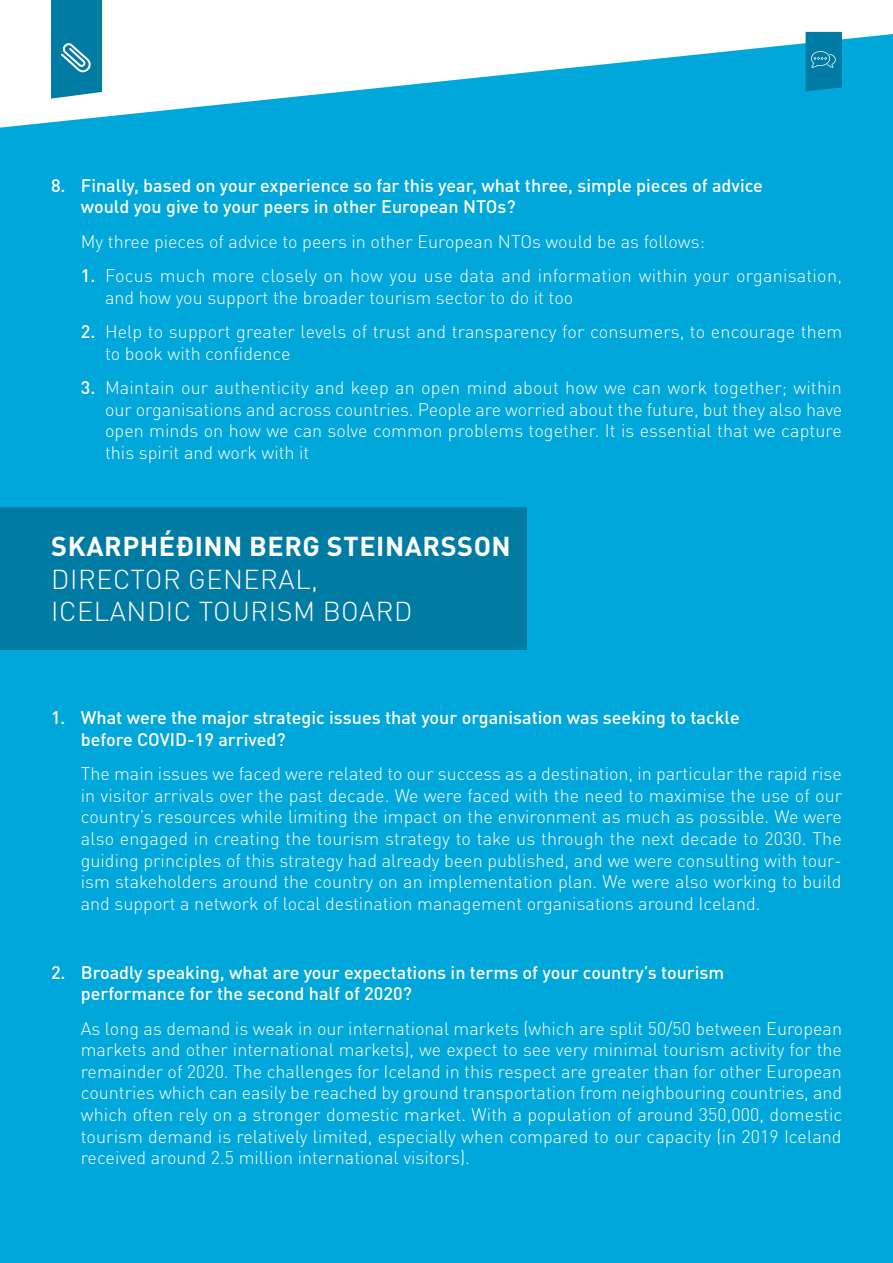
<style>
.page{position:relative;width:893px;height:1263px;background:#fff}
.page>*{position:absolute;margin:0;border:0;box-sizing:border-box;transform-origin:0 0}
.t1{font:300 27px/32.4px "DIN Pro";letter-spacing:.02em;color:#fff}
.t2{font:700 27px "DIN Pro";letter-spacing:.02em;color:#fff}
.t3{font:300 18px/21.6px "DIN Pro";color:#fff;text-align:justify}
.t4{font:500 18px/21.6px "DIN Pro";color:#fff}
.s1{font-weight:500}
</style>
<div class="page">
<div style="left:51px;top:0;width:51px;height:34px;background:#007ba3"></div>
<div style="left:0;top:34px;width:893px;height:1229px;background:#00a7da"></div>
<svg style="left:806px;top:32px;width:36px;height:59px;background:#0980a7"></svg>
<div style="left:0;top:507px;width:526px;height:142px;background:#007ba3"></div>
<p class="t4" style="left:81px;top:172px;width:684px;text-indent:-30px">8. Finally, based on your experience so far this year, what three, simple pieces of advice would you give to your peers in other European NTOs?</p>
<p class="t3" style="left:81px;top:229px;width:626px">My three pieces of advice to peers in other European NTOs would be as follows:</p>
<p class="t3" style="left:105px;top:263px;width:738px;text-indent:-24px"><span class="s1">1.</span> Focus much more closely on how you use data and information within your organisation, and how you support the broader tourism sector to do it too</p>
<p class="t3" style="left:105px;top:319px;width:739px;text-indent:-24px"><span class="s1">2.</span> Help to support greater levels of trust and transparency for consumers, to encourage them to book with confidence</p>
<p class="t3" style="left:105px;top:375px;width:739px;text-indent:-24px"><span class="s1">3.</span> Maintain our authenticity and keep an open mind about how we can work together; within our organisations and across countries. People are worried about the future, but they also have open minds on how we can solve common problems together. It is essential that we capture this spirit and work with it</p>
<h1 class="t2" style="left:51px;top:524px;width:461px">SKARPHÉÐINN BERG STEINARSSON</h1>
<h1 class="t1" style="left:51px;top:560px;width:363px">DIRECTOR GENERAL,<br>ICELANDIC TOURISM BOARD</h1>
<p class="t4" style="left:81px;top:705px;width:660px;text-indent:-30px">1. What were the major strategic issues that your organisation was seeking to tackle before COVID-19 arrived?</p>
<p class="t3" style="left:81px;top:761px;width:763px">The main issues we faced were related to our success as a destination, in particular the rapid rise in visitor arrivals over the past decade. We were faced with the need to maximise the use of our country’s resources while limiting the impact on the environment as much as possible. We were also engaged in creating the tourism strategy to take us through the next decade to 2030. The guiding principles of this strategy had already been published, and we were consulting with tour&shy;ism stakeholders around the country on an implementation plan. We were also working to build and support a network of local destination management organisations around Iceland.</p>
<p class="t4" style="left:81px;top:959px;width:645px;text-indent:-30px">2. Broadly speaking, what are your expectations in terms of your country’s tourism performance for the second half of 2020?</p>
<p class="t3" style="left:81px;top:1016px;width:763px">As long as demand is weak in our international markets (which are split 50/50 between European markets and other international markets), we expect to see very minimal tourism activity for the remainder of 2020. The challenges for Iceland in this respect are greater than for other European countries which can easily be reached by ground transportation from neighbouring countries, and which often rely on a stronger domestic market. With a population of around 350,000, domestic tourism demand is relatively limited, especially when compared to our capacity (in 2019 Iceland received around 2.5 million international visitors).</p>
</div>
